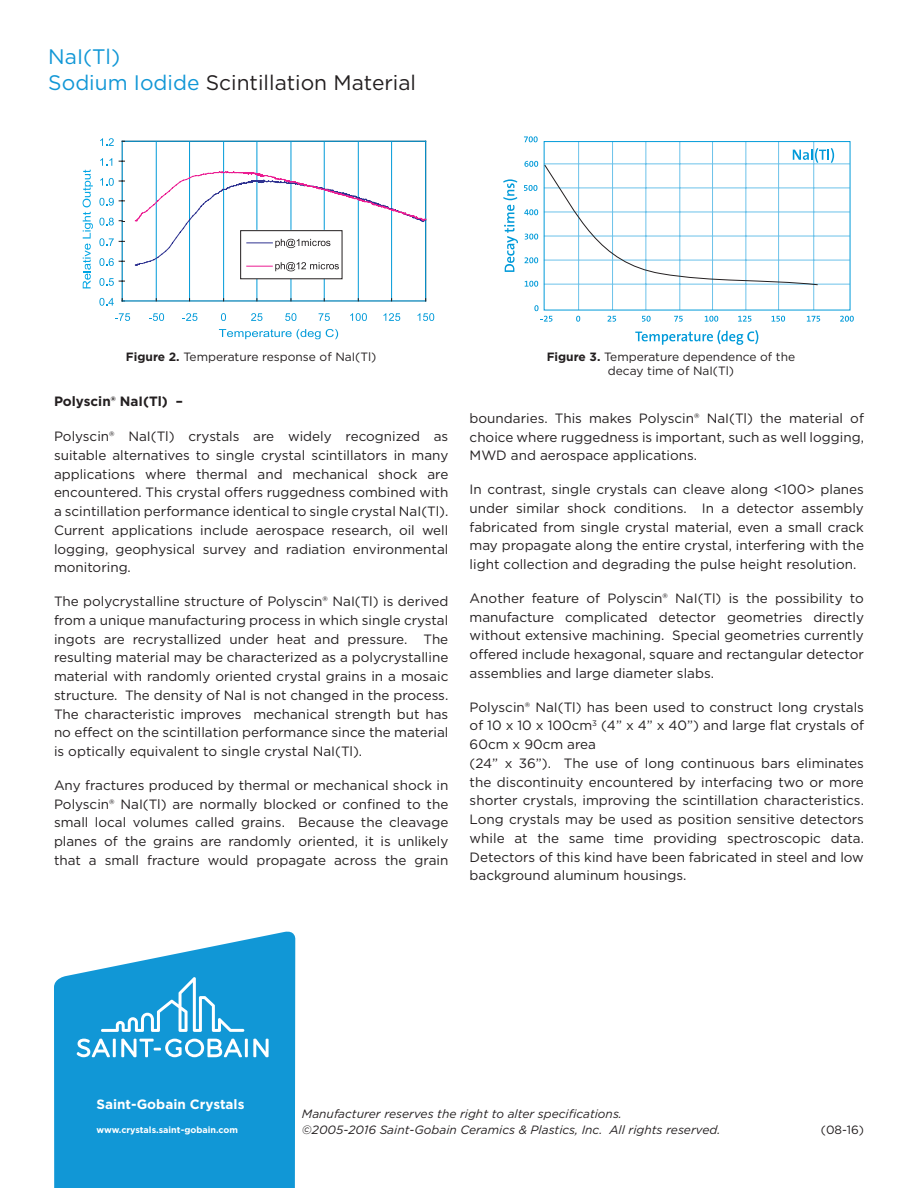
<style>
.page{position:relative;width:918px;height:1188px;background:#fff}
.page>*{position:absolute;margin:0;border:0;box-sizing:border-box;transform-origin:0 0}
.t1{font:21px "Gotham";color:#231f20}
.t2{font:21px "Gotham";color:#1197d6}
.t3{font:13.5px/18.8px "Gotham";color:#231f20;text-align:justify}
.t4{font:700 13.5px "Gotham";color:#fff}
.t5{font:700 13.5px "Gotham";color:#231f20}
.copyrights___disclai{font:italic 12px "Gotham";color:#231f20}
.copyrights___disclai-2{font:12px "Gotham";color:#231f20}
.t6{font:700 9px "Gotham";color:#fff}
.s1{color:#1197d6}
.s2{font-weight:700}
</style>
<div class="page">
<svg style="left:54px;top:931px;width:241px;height:257px;background:#2ba2da"></svg>
<svg style="left:77px;top:1039px;width:33px;height:18px"></svg>
<hr style="left:113px;top:1039px;width:3px;height:18px;background:#fff">
<svg style="left:121px;top:1039px;width:121px;height:18px"></svg>
<hr style="left:245px;top:1039px;width:3px;height:18px;background:#fff">
<svg style="left:253px;top:1039px;width:16px;height:18px"></svg>
<svg style="left:101px;top:977px;width:143px;height:55px;background:#37a7dc"></svg>
<hr style="left:122px;top:141px;width:304px;height:1px;background:#009ad9">
<hr style="left:122px;top:141px;width:1px;height:160px;background:#009ad9">
<hr style="left:122px;top:301px;width:304px;height:1px;background:#009ad9">
<svg style="left:99px;top:298px;width:15px;height:8px"></svg>
<svg style="left:99px;top:278px;width:26px;height:8px"></svg>
<svg style="left:99px;top:258px;width:26px;height:8px"></svg>
<svg style="left:99px;top:238px;width:26px;height:8px"></svg>
<svg style="left:99px;top:218px;width:26px;height:8px"></svg>
<svg style="left:99px;top:198px;width:26px;height:8px"></svg>
<svg style="left:100px;top:178px;width:25px;height:8px"></svg>
<svg style="left:100px;top:158px;width:12px;height:8px"></svg>
<svg style="left:100px;top:138px;width:14px;height:8px"></svg>
<svg style="left:115px;top:313px;width:15px;height:8px"></svg>
<svg style="left:149px;top:313px;width:15px;height:8px"></svg>
<svg style="left:182px;top:313px;width:15px;height:8px"></svg>
<svg style="left:221px;top:313px;width:5px;height:8px"></svg>
<svg style="left:251px;top:313px;width:11px;height:8px"></svg>
<svg style="left:285px;top:313px;width:11px;height:8px"></svg>
<svg style="left:319px;top:313px;width:11px;height:8px"></svg>
<svg style="left:350px;top:313px;width:17px;height:8px"></svg>
<svg style="left:383px;top:313px;width:17px;height:8px"></svg>
<svg style="left:418px;top:313px;width:16px;height:8px"></svg>
<svg style="left:135px;top:141px;width:291px;height:160px"></svg>
<svg style="left:219px;top:329px;width:119px;height:10px"></svg>
<svg style="left:83px;top:170px;width:10px;height:118px"></svg>
<hr style="left:544px;top:260px;width:306px;height:1px;background:#6cc2ea">
<hr style="left:544px;top:284px;width:306px;height:1px;background:#6cc2ea">
<hr style="left:544px;top:236px;width:306px;height:1px;background:#6cc2ea">
<hr style="left:544px;top:212px;width:306px;height:1px;background:#6cc2ea">
<hr style="left:544px;top:188px;width:306px;height:1px;background:#6cc2ea">
<hr style="left:544px;top:164px;width:306px;height:1px;background:#6cc2ea">
<hr style="left:578px;top:141px;width:1px;height:169px;background:#6cc2ea">
<hr style="left:612px;top:141px;width:1px;height:169px;background:#6cc2ea">
<hr style="left:646px;top:142px;width:1px;height:168px;background:#6cc2ea">
<hr style="left:679px;top:142px;width:1px;height:168px;background:#6cc2ea">
<hr style="left:712px;top:142px;width:1px;height:168px;background:#6cc2ea">
<hr style="left:746px;top:142px;width:1px;height:168px;background:#6cc2ea">
<hr style="left:778px;top:141px;width:1px;height:169px;background:#6cc2ea">
<hr style="left:813px;top:142px;width:1px;height:168px;background:#6cc2ea">
<div style="left:544px;top:141px;width:306px;height:169px;border:1px solid #009ad9"></div>
<svg style="left:635px;top:330px;width:123px;height:15px"></svg>
<svg style="left:576px;top:316px;width:4px;height:6px"></svg>
<svg style="left:608px;top:316px;width:8px;height:6px"></svg>
<svg style="left:642px;top:316px;width:9px;height:6px"></svg>
<svg style="left:674px;top:316px;width:9px;height:6px"></svg>
<svg style="left:705px;top:316px;width:13px;height:6px"></svg>
<svg style="left:738px;top:316px;width:13px;height:6px"></svg>
<svg style="left:772px;top:316px;width:13px;height:6px"></svg>
<svg style="left:807px;top:316px;width:13px;height:6px"></svg>
<svg style="left:840px;top:316px;width:14px;height:6px"></svg>
<svg style="left:534px;top:305px;width:19px;height:17px"></svg>
<svg style="left:525px;top:281px;width:13px;height:6px"></svg>
<svg style="left:525px;top:257px;width:13px;height:6px"></svg>
<svg style="left:525px;top:234px;width:13px;height:6px"></svg>
<svg style="left:524px;top:209px;width:14px;height:6px"></svg>
<svg style="left:524px;top:185px;width:13px;height:6px"></svg>
<svg style="left:524px;top:161px;width:14px;height:6px"></svg>
<svg style="left:524px;top:136px;width:14px;height:6px"></svg>
<svg style="left:503px;top:179px;width:15px;height:93px"></svg>
<svg style="left:544px;top:148px;width:290px;height:138px"></svg>
<p class="t2" style="left:48px;top:43px;width:73px">NaI(Tl)</p>
<p class="t1" style="left:48px;top:69px;width:369px"><span class="s1">Sodium Iodide</span> Scintillation Material</p>
<p class="copyrights___disclai-2" style="left:126px;top:349px;width:252px"><span class="s2">Figure 2.</span> Temperature response of NaI(Tl)</p>
<p class="copyrights___disclai-2" style="left:547px;top:349px;width:250px"><span class="s2">Figure 3.</span> Temperature dependence of the</p>
<p class="copyrights___disclai-2" style="left:608px;top:363px;width:128px">decay time of NaI(Tl)</p>
<p class="t3" style="left:470px;top:408px;width:396px">boundaries. This makes Polyscin® NaI(Tl) the material of choice where ruggedness is important, such as well logging, MWD and aerospace applications.</p>
<p class="t3" style="left:470px;top:480px;width:396px">In contrast, single crystals can cleave along &lt;100&gt; planes under similar shock conditions. In a detector assembly fabricated from single crystal material, even a small crack may propagate along the entire crystal, interfering with the light collection and degrading the pulse height resolution.</p>
<p class="t3" style="left:470px;top:588px;width:396px">Another feature of Polyscin® NaI(Tl) is the possibility to manufacture complicated detector geometries directly without extensive machining. Special geometries currently offered include hexagonal, square and rectangular detector assemblies and large diameter slabs.</p>
<p class="t3" style="left:470px;top:697px;width:396px">Polyscin® NaI(Tl) has been used to construct long crystals of 10 x 10 x 100cm<sup>3</sup> (4” x 4” x 40”) and large flat crystals of 60cm x 90cm area</p>
<p class="t3" style="left:470px;top:753px;width:396px">(24” x 36”). The use of long continuous bars eliminates the discontinuity encountered by interfacing two or more shorter crystals, improving the scintillation characteristics.<br>Long crystals may be used as position sensitive detectors while at the same time providing spectroscopic data.<br>Detectors of this kind have been fabricated in steel and low background aluminum housings.</p>
<p class="t5" style="left:54px;top:392px;width:131px">Polyscin® NaI(Tl) –</p>
<p class="t3" style="left:54px;top:427px;width:396px">Polyscin® NaI(Tl) crystals are widely recognized as suitable alternatives to single crystal scintillators in many applications where thermal and mechanical shock are encountered. This crystal offers ruggedness combined with a scintillation performance identical to single crystal NaI(Tl).<br>Current applications include aerospace research, oil well logging, geophysical survey and radiation environmental monitoring.</p>
<p class="t3" style="left:54px;top:592px;width:396px">The polycrystalline structure of Polyscin® NaI(Tl) is derived from a unique manufacturing process in which single crystal ingots are recrystallized under heat and pressure. The resulting material may be characterized as a polycrystalline material with randomly oriented crystal grains in a mosaic structure. The density of NaI is not changed in the process.<br>The characteristic improves mechanical strength but has no effect on the scintillation performance since the material is optically equivalent to single crystal NaI(Tl).</p>
<p class="t3" style="left:54px;top:775px;width:396px">Any fractures produced by thermal or mechanical shock in Polyscin® NaI(Tl) are normally blocked or confined to the small local volumes called grains. Because the cleavage planes of the grains are randomly oriented, it is unlikely that a small fracture would propagate across the grain</p>
<p class="t4" style="left:97px;top:1096px;width:149px">Saint-Gobain Crystals</p>
<p class="t6" style="left:97px;top:1124px;width:143px">www.crystals.saint-gobain.com</p>
<p class="copyrights___disclai" style="left:302px;top:1106px;width:321px">Manufacturer reserves the right to alter specifications.</p>
<p class="copyrights___disclai" style="left:302px;top:1122px;width:420px">©2005-2016 Saint-Gobain Ceramics &amp; Plastics, Inc. All rights reserved.</p>
<p class="copyrights___disclai-2" style="left:821px;top:1122px;width:45px">(08-16)</p>
</div>
